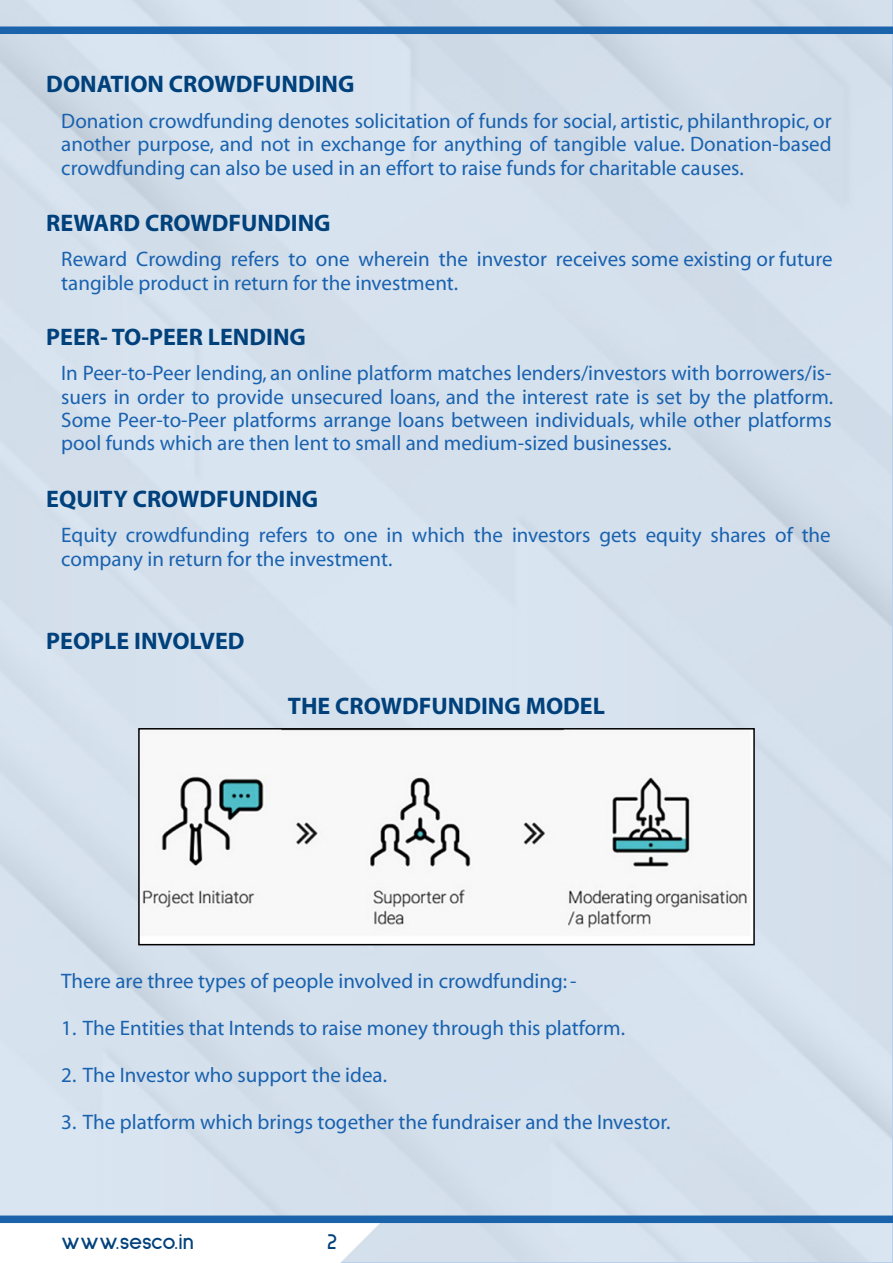
<style>
.page{position:relative;width:893px;height:1263px;background:#fff}
.page>*{position:absolute;margin:0;border:0;box-sizing:border-box;transform-origin:0 0}
.t1{font:700 24px "Myriad";color:#00417c}
.t2{font:700 22.5px "Sulphur Point";letter-spacing:-.01em;color:#00417c}
.t3{font:21px/23.4px "Myriad";color:#1962af;text-align:justify}
</style>
<div class="page">
<svg style="left:0;top:1223px;width:380px;height:40px"></svg>
<div style="left:0;top:27px;width:893px;height:7px;background:#1b64ac"></div>
<div style="left:0;top:1215px;width:893px;height:8px;background:#1b64ac"></div>
<img style="left:141px;top:731px;width:609px;height:205px">
<div style="left:138px;top:728px;width:617px;height:217px;border:2px solid #000"></div>
<p class="t1" style="left:46px;top:72px;width:310px">DONATION CROWDFUNDING</p>
<p class="t3" style="left:61px;top:110px;width:772px">Donation crowdfunding denotes solicitation of funds for social, artistic, philanthropic, or another purpose, and not in exchange for anything of tangible value. Donation-based crowdfunding can also be used in an effort to raise funds for charitable causes.</p>
<p class="t1" style="left:46px;top:210px;width:286px">REWARD CROWDFUNDING</p>
<p class="t3" style="left:61px;top:248px;width:773px">Reward Crowding refers to one wherein the investor receives some existing or future tangible product in return for the investment.</p>
<p class="t1" style="left:46px;top:324px;width:261px">PEER- TO-PEER LENDING</p>
<p class="t3" style="left:61px;top:362px;width:773px">In Peer-to-Peer lending, an online platform matches lenders/investors with borrowers/is&shy;suers in order to provide unsecured loans, and the interest rate is set by the platform.<br>Some Peer-to-Peer platforms arrange loans between individuals, while other platforms pool funds which are then lent to small and medium-sized businesses.</p>
<p class="t1" style="left:46px;top:486px;width:273px">EQUITY CROWDFUNDING</p>
<p class="t3" style="left:61px;top:524px;width:771px">Equity crowdfunding refers to one in which the investors gets equity shares of the company in return for the investment.</p>
<p class="t1" style="left:46px;top:628px;width:200px">PEOPLE INVOLVED</p>
<p class="t1" style="left:288px;top:693px;width:319px">THE CROWDFUNDING MODEL</p>
<p class="t3" style="left:61px;top:970px;width:517px">There are three types of people involved in crowdfunding: -</p>
<p class="t3" style="left:61px;top:1017px;width:565px">1. The Entities that Intends to raise money through this platform.</p>
<p class="t3" style="left:61px;top:1064px;width:327px">2. The Investor who support the idea.</p>
<p class="t3" style="left:61px;top:1111px;width:611px">3. The platform which brings together the fundraiser and the Investor.</p>
<p class="t2" style="left:61px;top:1229px;width:134px">www.sesco.in</p>
<p class="t2" style="left:327px;top:1229px;width:12px">2</p>
</div>
